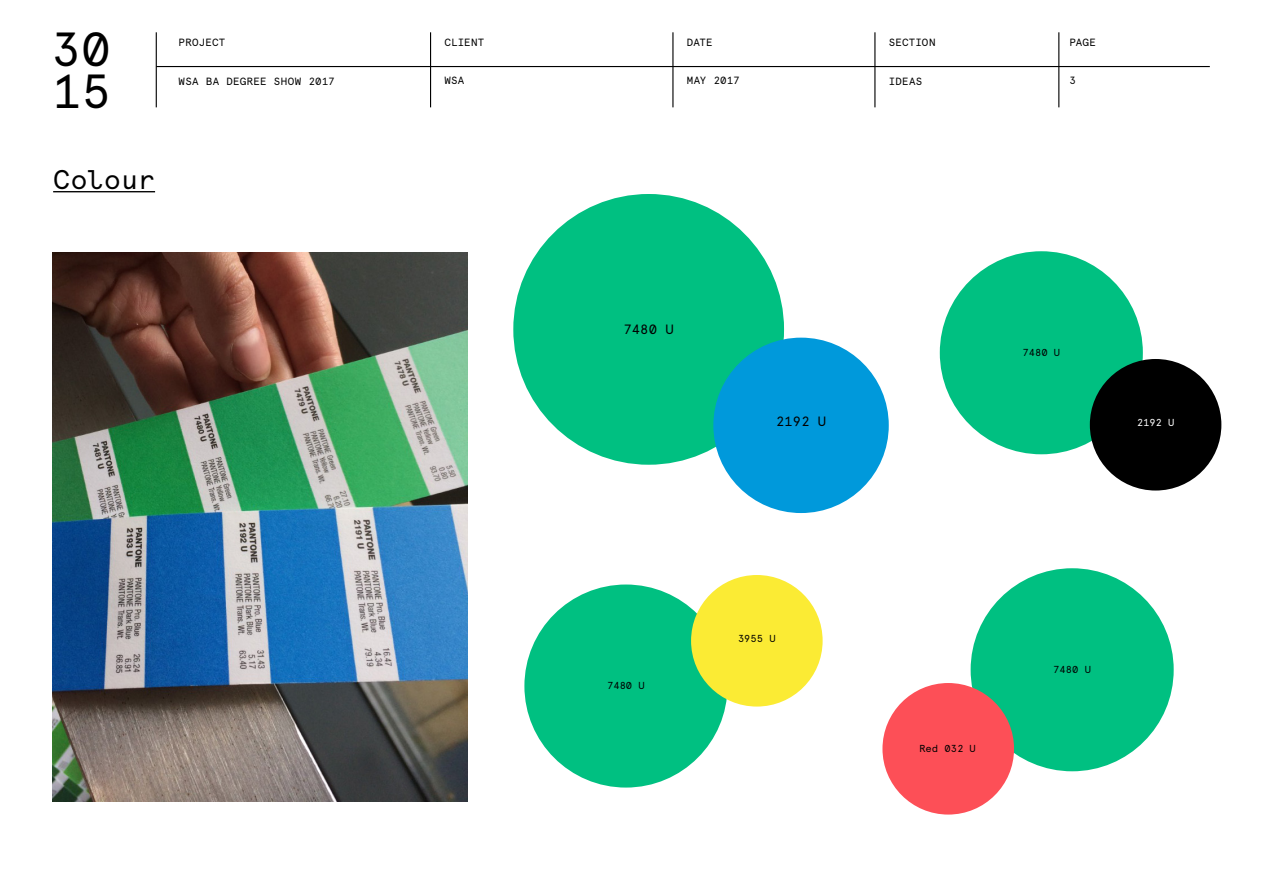
<style>
.page{position:relative;width:1263px;height:893px;background:#fff}
.page>*{position:absolute;margin:0;border:0;box-sizing:border-box;transform-origin:0 0}
.t1{font:47.85px/41.7px "Apercu Mono";color:#000}
.t2{font:27px "Apercu Mono";letter-spacing:.02em;color:#000}
.t3{font:13.5px "Apercu Mono";color:#000}
.t4{font:10.5px "Apercu Mono";letter-spacing:.02em;color:#000}
.t5{font:10.2px "Apercu Mono";color:#000}
.t6{font:10.2px "Apercu Mono";color:#fff}
</style>
<div class="page">
<hr style="left:156px;top:66px;width:1054px;height:1px;background:#000">
<hr style="left:430px;top:32px;width:1px;height:75px;background:#000">
<hr style="left:672px;top:32px;width:1px;height:75px;background:#000">
<hr style="left:874px;top:32px;width:1px;height:75px;background:#000">
<hr style="left:1058px;top:32px;width:1px;height:75px;background:#000">
<hr style="left:156px;top:32px;width:1px;height:75px;background:#000">
<hr style="left:53px;top:191px;width:102px;height:1px;background:#000">
<img style="left:53px;top:252px;width:415px;height:549px">
<div style="left:513px;top:194px;width:271px;height:271px;background:#00c081;border-radius:50%"></div>
<div style="left:940px;top:251px;width:203px;height:203px;background:#00c081;border-radius:50%"></div>
<div style="left:713px;top:338px;width:176px;height:175px;background:#0099db;border-radius:50%"></div>
<div style="left:1090px;top:359px;width:131px;height:132px;background:#000;border-radius:50%"></div>
<div style="left:971px;top:568px;width:203px;height:203px;background:#00c081;border-radius:50%"></div>
<div style="left:882px;top:683px;width:132px;height:132px;background:#fd4f57;border-radius:50%"></div>
<div style="left:524px;top:584px;width:203px;height:204px;background:#00c081;border-radius:50%"></div>
<div style="left:691px;top:575px;width:132px;height:132px;background:#fbeb34;border-radius:50%"></div>
<h1 class="t1" style="left:52px;top:28px;width:61px">30<br>15</h1>
<p class="t4" style="left:179px;top:36px;width:48px">PROJECT</p>
<p class="t4" style="left:444px;top:36px;width:41px">CLIENT</p>
<p class="t4" style="left:687px;top:36px;width:27px">DATE</p>
<p class="t4" style="left:889px;top:36px;width:48px">SECTION</p>
<p class="t4" style="left:1069px;top:36px;width:28px">PAGE</p>
<p class="t4" style="left:179px;top:75px;width:157px">WSA BA DEGREE SHOW 2017</p>
<p class="t4" style="left:444px;top:74px;width:22px">WSA</p>
<p class="t4" style="left:687px;top:74px;width:54px">MAY 2017</p>
<p class="t4" style="left:889px;top:75px;width:35px">IDEAS</p>
<p class="t4" style="left:1069px;top:74px;width:8px">3</p>
<h2 class="t2" style="left:53px;top:163px;width:103px">Colour</h2>
<p class="t3" style="left:623px;top:321px;width:52px">7480 U</p>
<p class="t5" style="left:1022px;top:346px;width:39px">7480 U</p>
<p class="t3" style="left:776px;top:413px;width:52px">2192 U</p>
<p class="t6" style="left:1137px;top:416px;width:39px">2192 U</p>
<p class="t5" style="left:607px;top:680px;width:39px">7480 U</p>
<p class="t5" style="left:738px;top:632px;width:39px">3955 U</p>
<p class="t5" style="left:919px;top:742px;width:58px">Red 032 U</p>
<p class="t5" style="left:1053px;top:663px;width:39px">7480 U</p>
</div>
